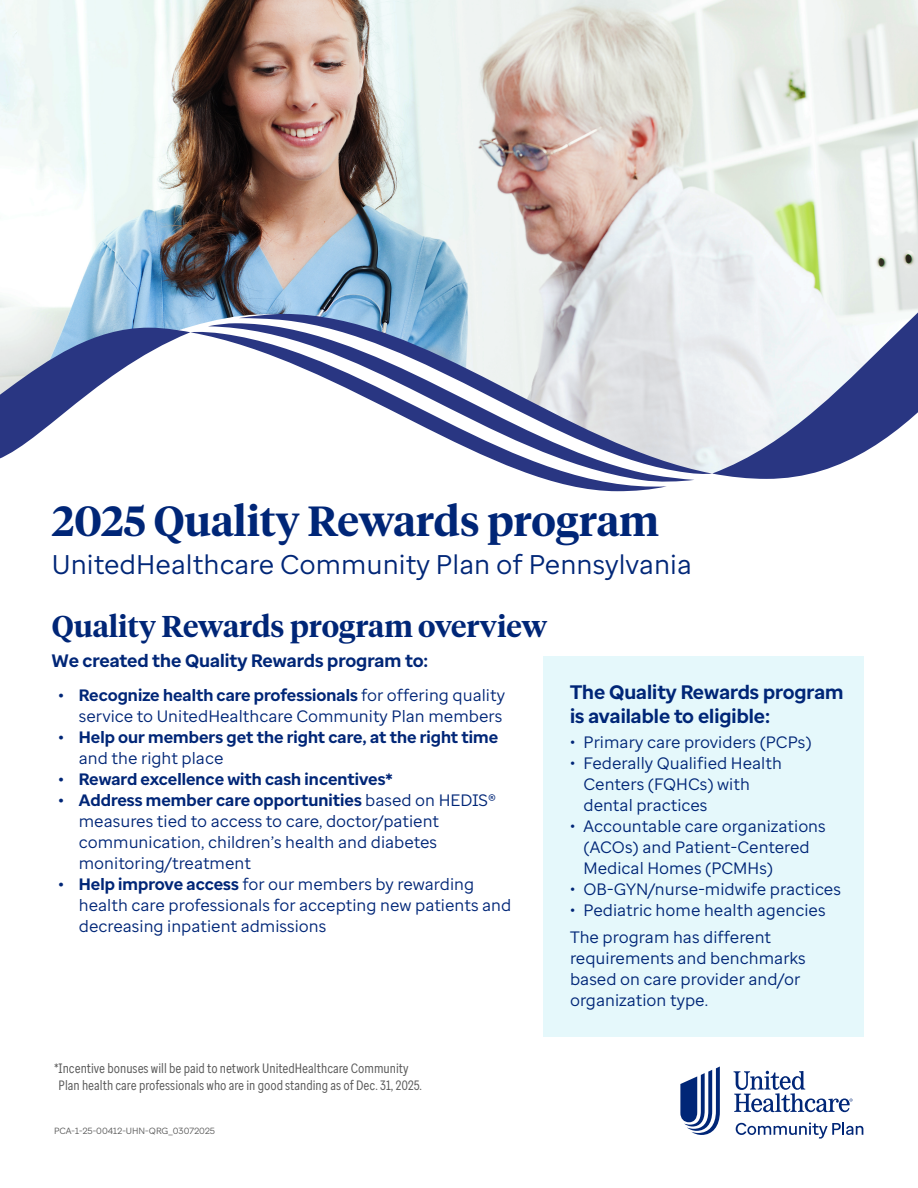
<style>
.page{position:relative;width:918px;height:1188px;background:#fff}
.page>*{position:absolute;margin:0;border:0;box-sizing:border-box;transform-origin:0 0}
.t1{font:600 42px "UHC Serif Headline";color:#002677}
.t2{font:600 30px "UHC Serif Headline";color:#002677}
.t3{font:27px "Enterprise Sans";color:#002677}
.t4{font:700 19.5px/24px "Enterprise Sans";color:#002677}
.t5{font:700 18px "Enterprise Sans";color:#002677}
.t6{font:16.5px/21px "Enterprise Sans";color:#002677}
.t7{font:700 16.5px "Enterprise Sans";color:#002677}
.t8{font:13.5px/16.5px "Enterprise Sans Cond";color:#5a5a5a}
.t9{font:9px "Enterprise Sans";color:#5a5a5a}
.s1{font-weight:700}
</style>
<div class="page">
<svg style="left:680px;top:1067px;width:40px;height:68px"></svg>
<svg style="left:734px;top:1071px;width:119px;height:41px"></svg>
<svg style="left:736px;top:1122px;width:127px;height:17px"></svg>
<div style="left:543px;top:657px;width:321px;height:380px;background:#e5f8fb"></div>
<img style="left:0;top:0;width:918px;height:328px">
<svg style="left:0;top:328px;width:190px;height:131px"></svg>
<svg style="left:190px;top:314px;width:522px;height:178px"></svg>
<svg style="left:712px;top:210px;width:206px;height:269px"></svg>
<h1 class="t1" style="left:52px;top:492px;width:609px">2025 Quality Rewards program</h1>
<h3 class="t3" style="left:52px;top:547px;width:642px">UnitedHealthcare Community Plan of Pennsylvania</h3>
<h2 class="t2" style="left:52px;top:606px;width:497px">Quality Rewards program overview</h2>
<p class="t5" style="left:52px;top:649px;width:378px">We created the Quality Rewards program to:</p>
<p class="t6" style="left:59px;top:685px;width:448px;text-align:right"><span class="s1">• Recognize health care professionals</span> for offering quality service to UnitedHealthcare Community Plan members</p>
<p class="t7" style="left:59px;top:727px;width:441px">• Help our members get the right care, at the right time</p>
<p class="t6" style="left:79px;top:748px;width:146px">and the right place</p>
<p class="t7" style="left:59px;top:769px;width:336px">• Reward excellence with cash incentives*</p>
<p class="t6" style="left:79px;top:790px;width:419px;text-indent:-20px"><span class="s1">• Address member care opportunities</span> based on HEDIS® measures tied to access to care, doctor/patient communication, children’s health and diabetes monitoring/treatment</p>
<p class="t6" style="left:79px;top:874px;width:434px;text-indent:-20px"><span class="s1">• Help improve access</span> for our members by rewarding health care professionals for accepting new patients and decreasing inpatient admissions</p>
<p class="t8" style="left:59px;top:1060px;width:365px;text-indent:-5px">*Incentive bonuses will be paid to network UnitedHealthcare Community<br>Plan health care professionals who are in good standing as of Dec. 31, 2025.</p>
<p class="t9" style="left:54px;top:1125px;width:163px">PCA-1-25-00412-UHN-QRG_03072025</p>
<p class="t4" style="left:570px;top:680px;width:275px">The Quality Rewards program is available to eligible:</p>
<p class="t6" style="left:570px;top:732px;width:243px">• Primary care providers (PCPs)</p>
<p class="t6" style="left:584px;top:753px;width:200px;text-indent:-13px">• Federally Qualified Health<br>Centers (FQHCs) with dental practices</p>
<p class="t6" style="left:584px;top:816px;width:244px;text-indent:-13px">• Accountable care organizations (ACOs) and Patient-Centered<br>Medical Homes (PCMHs)</p>
<p class="t6" style="left:570px;top:879px;width:272px">• OB-GYN/nurse-midwife practices</p>
<p class="t6" style="left:570px;top:897px;width:257px;line-height:27px">• Pediatric home health agencies<br>The program has different</p>
<p class="t6" style="left:570px;top:948px;width:237px">requirements and benchmarks based on care provider and/or organization type.</p>
</div>
